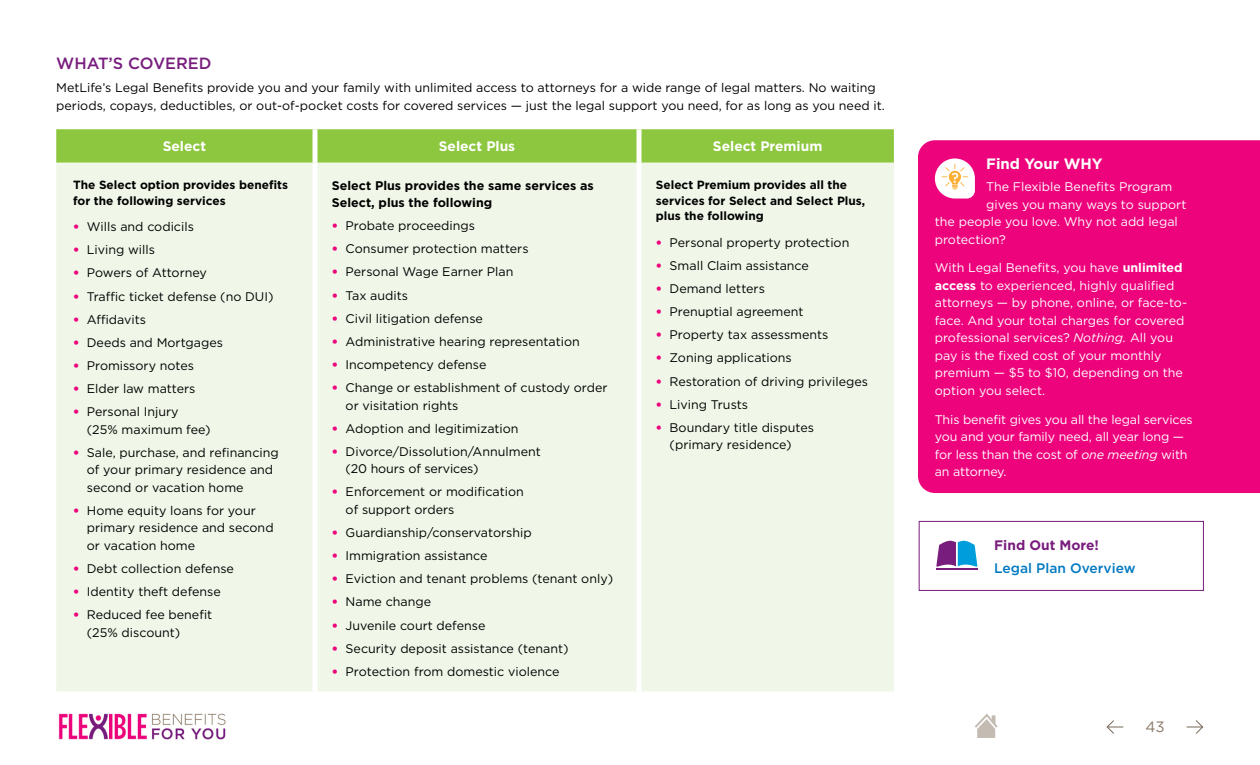
<style>
.page{position:relative;width:1260px;height:765px;background:#fff}
.page>*{position:absolute;margin:0;border:0;box-sizing:border-box;transform-origin:0 0}
.t1{font:500 16.25px "Gotham";color:#781d7d}
.t2{font:700 15px "Gotham";color:#fff}
.t3{font:15px "Gotham";color:#8a7967}
.t4{font:700 13.75px "Gotham";color:#fff}
.t5{font:500 13.75px "Gotham";color:#0079c1}
.t6{font:700 13.75px "Gotham";color:#781d7d}
.t7{font:12.5px/17.5px "Gotham";color:#000}
.t8{font:12.5px/17.5px "Gotham";color:#fff}
.t9{font:700 12.5px/17.5px "Gotham";color:#000}
.t10{font:700 11.88px/15.6px "Gotham";color:#000}
.s1{font-weight:900;color:#ed037c}
.s2{font-weight:700}
.s3{font-style:italic}
</style>
<div class="page">
<svg style="left:1187px;top:720px;width:16px;height:14px"></svg>
<svg style="left:1107px;top:720px;width:16px;height:14px"></svg>
<img style="left:58px;top:713px;width:168px;height:27px">
<div style="left:56px;top:129px;width:838px;height:34px;background:#8dc63f"></div>
<div style="left:56px;top:163px;width:838px;height:528px;background:#f0f7e8"></div>
<div style="left:312px;top:129px;width:6px;height:34px;background:#fff"></div>
<div style="left:637px;top:129px;width:5px;height:34px;background:#fff"></div>
<div style="left:312px;top:163px;width:6px;height:528px;background:#fff"></div>
<div style="left:637px;top:163px;width:5px;height:528px;background:#fff"></div>
<svg style="left:975px;top:713px;width:23px;height:25px"></svg>
<svg style="left:936px;top:541px;width:41px;height:26px"></svg>
<hr style="left:936px;top:568px;width:41px;height:2px;background:#781d7d">
<div style="left:919px;top:521px;width:285px;height:70px;border:1px solid #781d7d"></div>
<div style="left:918px;top:140px;width:342px;height:353px;background:#ed037c"></div>
<svg style="left:935px;top:158px;width:40px;height:41px"></svg>
<h1 class="t1" style="left:56px;top:53px;width:157px">WHAT’S COVERED</h1>
<p class="t7" style="left:56px;top:79px;width:830px">MetLife’s Legal Benefits provide you and your family with unlimited access to attorneys for a wide range of legal matters. No waiting periods, copays, deductibles, or out-of-pocket costs for covered services — just the legal support you need, for as long as you need it.</p>
<p class="t4" style="left:163px;top:138px;width:45px">Select</p>
<p class="t4" style="left:439px;top:138px;width:78px">Select Plus</p>
<p class="t4" style="left:713px;top:138px;width:111px">Select Premium</p>
<p class="t10" style="left:73px;top:177px;width:216px">The Select option provides benefits for the following services</p>
<p class="t7" style="left:73px;top:218px;width:122px"><span class="s1">•</span> Wills and codicils</p>
<p class="t7" style="left:73px;top:241px;width:83px"><span class="s1">•</span> Living wills</p>
<p class="t7" style="left:73px;top:264px;width:135px"><span class="s1">•</span> Powers of Attorney</p>
<p class="t7" style="left:73px;top:287px;width:202px"><span class="s1">•</span> Traffic ticket defense (no DUI)</p>
<p class="t7" style="left:73px;top:310px;width:75px"><span class="s1">•</span> Affidavits</p>
<p class="t7" style="left:73px;top:333px;width:151px"><span class="s1">•</span> Deeds and Mortgages</p>
<p class="t7" style="left:73px;top:357px;width:122px"><span class="s1">•</span> Promissory notes</p>
<p class="t7" style="left:73px;top:380px;width:124px"><span class="s1">•</span> Elder law matters</p>
<p class="t7" style="left:87px;top:403px;width:125px;text-indent:-14px"><span class="s1">•</span> Personal Injury (25% maximum fee)</p>
<p class="t7" style="left:87px;top:443px;width:193px;text-indent:-14px"><span class="s1">•</span> Sale, purchase, and refinancing of your primary residence and second or vacation home</p>
<p class="t7" style="left:87px;top:502px;width:188px;text-indent:-14px"><span class="s1">•</span> Home equity loans for your primary residence and second or vacation home</p>
<p class="t7" style="left:73px;top:560px;width:162px"><span class="s1">•</span> Debt collection defense</p>
<p class="t7" style="left:73px;top:583px;width:149px"><span class="s1">•</span> Identity theft defense</p>
<p class="t7" style="left:87px;top:606px;width:127px;text-indent:-14px"><span class="s1">•</span> Reduced fee benefit (25% discount)</p>
<p class="t10" style="left:656px;top:177px;width:211px">Select Premium provides all the services for Select and Select Plus, plus the following</p>
<p class="t7" style="left:656px;top:233px;width:195px"><span class="s1">•</span> Personal property protection</p>
<p class="t7" style="left:656px;top:257px;width:155px"><span class="s1">•</span> Small Claim assistance</p>
<p class="t7" style="left:656px;top:280px;width:111px"><span class="s1">•</span> Demand letters</p>
<p class="t7" style="left:656px;top:303px;width:149px"><span class="s1">•</span> Prenuptial agreement</p>
<p class="t7" style="left:656px;top:326px;width:174px"><span class="s1">•</span> Property tax assessments</p>
<p class="t7" style="left:656px;top:349px;width:137px"><span class="s1">•</span> Zoning applications</p>
<p class="t7" style="left:656px;top:372px;width:214px"><span class="s1">•</span> Restoration of driving privileges</p>
<p class="t7" style="left:656px;top:395px;width:94px"><span class="s1">•</span> Living Trusts</p>
<p class="t7" style="left:670px;top:418px;width:146px;text-indent:-14px"><span class="s1">•</span> Boundary title disputes (primary residence)</p>
<p class="t9" style="left:332px;top:176px;width:264px">Select Plus provides the same services as<br>Select, plus the following</p>
<p class="t7" style="left:332px;top:217px;width:145px"><span class="s1">•</span> Probate proceedings</p>
<p class="t7" style="left:332px;top:240px;width:198px"><span class="s1">•</span> Consumer protection matters</p>
<p class="t7" style="left:332px;top:263px;width:183px"><span class="s1">•</span> Personal Wage Earner Plan</p>
<p class="t7" style="left:332px;top:286px;width:78px"><span class="s1">•</span> Tax audits</p>
<p class="t7" style="left:332px;top:309px;width:153px"><span class="s1">•</span> Civil litigation defense</p>
<p class="t7" style="left:332px;top:332px;width:250px"><span class="s1">•</span> Administrative hearing representation</p>
<p class="t7" style="left:332px;top:356px;width:156px"><span class="s1">•</span> Incompetency defense</p>
<p class="t7" style="left:346px;top:379px;width:263px;text-indent:-14px"><span class="s1">•</span> Change or establishment of custody order or visitation rights</p>
<p class="t7" style="left:332px;top:419px;width:188px"><span class="s1">•</span> Adoption and legitimization</p>
<p class="t7" style="left:346px;top:442px;width:197px;text-indent:-14px"><span class="s1">•</span> Divorce/Dissolution/Annulment (20 hours of services)</p>
<p class="t7" style="left:346px;top:483px;width:180px;text-indent:-14px"><span class="s1">•</span> Enforcement or modification of support orders</p>
<p class="t7" style="left:332px;top:524px;width:201px"><span class="s1">•</span> Guardianship/conservatorship</p>
<p class="t7" style="left:332px;top:547px;width:157px"><span class="s1">•</span> Immigration assistance</p>
<p class="t7" style="left:332px;top:570px;width:283px"><span class="s1">•</span> Eviction and tenant problems (tenant only)</p>
<p class="t7" style="left:332px;top:593px;width:101px"><span class="s1">•</span> Name change</p>
<p class="t7" style="left:332px;top:616px;width:155px"><span class="s1">•</span> Juvenile court defense</p>
<p class="t7" style="left:332px;top:639px;width:238px"><span class="s1">•</span> Security deposit assistance (tenant)</p>
<p class="t7" style="left:332px;top:662px;width:229px"><span class="s1">•</span> Protection from domestic violence</p>
<p class="t2" style="left:986px;top:154px;width:118px">Find Your WHY</p>
<p class="t8" style="left:986px;top:178px;width:188px">The Flexible Benefits Program</p>
<p class="t8" style="left:986px;top:195px;width:202px">gives you many ways to support</p>
<p class="t8" style="left:935px;top:213px;width:245px">the people you love. Why not add legal</p>
<p class="t8" style="left:935px;top:230px;width:73px">protection?</p>
<p class="t8" style="left:935px;top:259px;width:254px">With Legal Benefits, you have <span class="s2">unlimited access</span> to experienced, highly qualified attorneys — by phone, online, or face-to&shy;face. And your total charges for covered professional services? <span class="s3">Nothing.</span> All you pay is the fixed cost of your monthly premium — $5 to $10, depending on the option you select.</p>
<p class="t8" style="left:935px;top:410px;width:260px">This benefit gives you all the legal services you and your family need, all year long — for less than the cost of <span class="s3">one meeting</span> with an attorney.</p>
<p class="t6" style="left:994px;top:536px;width:106px">Find Out More!</p>
<p class="t5" style="left:994px;top:559px;width:143px">Legal Plan Overview</p>
<p class="t3" style="left:1145px;top:717px;width:21px">43</p>
</div>
